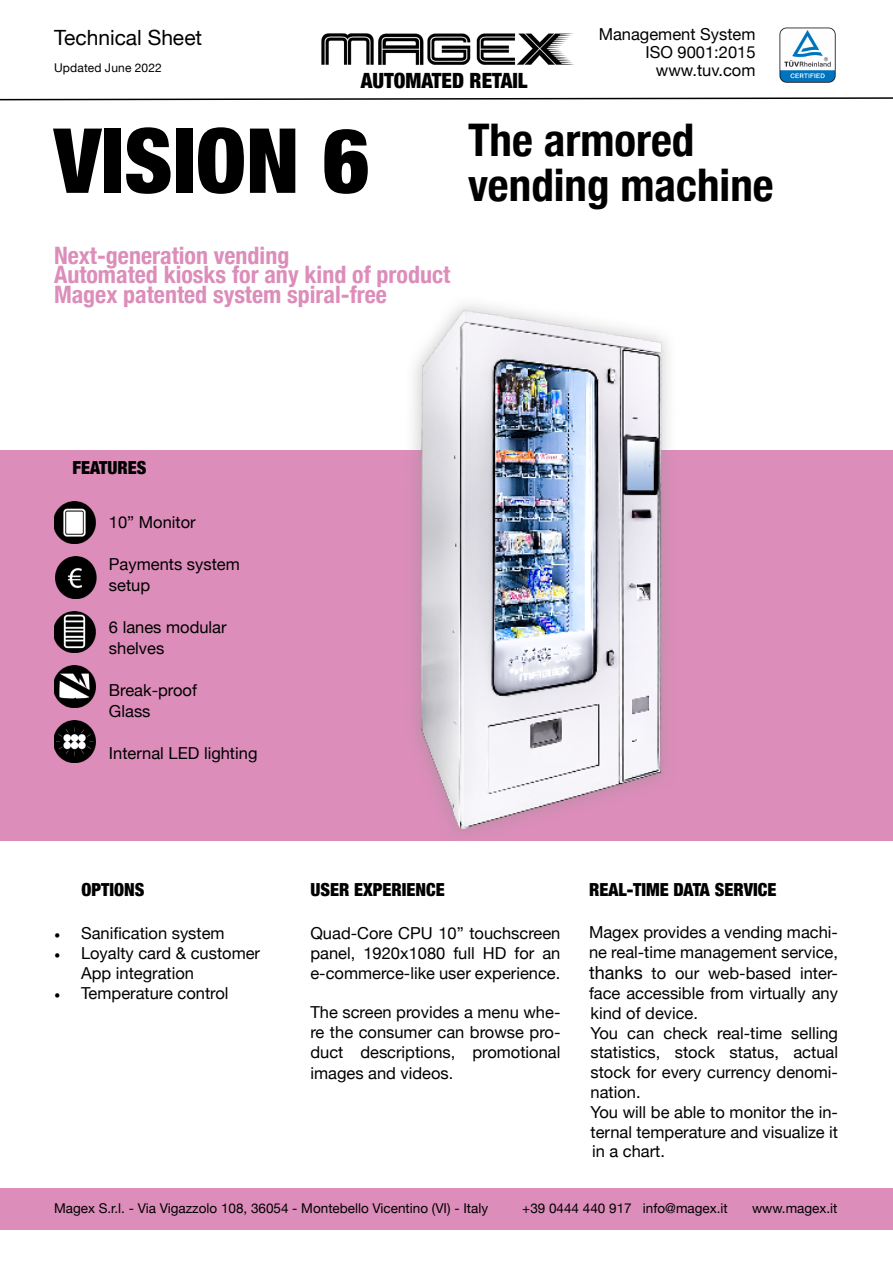
<style>
.page{position:relative;width:893px;height:1263px;background:#fff}
.page>*{position:absolute;margin:0;border:0;box-sizing:border-box;transform-origin:0 0}
.Titolo_-_Sottile__al{font:900 condensed 90px "Helvetica Neue";color:#000}
.Titolo{font:700 condensed 45px/45px "Helvetica Neue";color:#000}
.PARAGRAFO_BIANCO_H{font:700 condensed 24px "Helvetica Neue";color:#dc8dba}
.t1{font:900 condensed 21px "Helvetica Neue";color:#000}
.Folio{font:21px "Helvetica Neue";color:#000}
.t2{font:900 condensed 18px "Helvetica Neue";color:#000}
.t3{font:16.5px/19.8px "Helvetica Neue";color:#000;text-align:justify}
.t4{font:13.5px "Helvetica Neue";color:#000}
.Folio-2{font:12px "Helvetica Neue";letter-spacing:.015em;color:#000}
.s1{font-family:"Minion Pro"}
.s2{font-size:18px}
</style>
<div class="page">
<img style="left:321px;top:33px;width:253px;height:32px">
<svg style="left:0;top:97px;width:893px;height:4px"></svg>
<img style="left:779px;top:27px;width:56px;height:56px">
<div style="left:0;top:1188px;width:893px;height:42px;background:#dc8dba"></div>
<div style="left:0;top:450px;width:893px;height:390px;background:#dc8dba"></div>
<img style="left:54px;top:611px;width:42px;height:42px">
<img style="left:55px;top:556px;width:42px;height:42px">
<img style="left:54px;top:721px;width:42px;height:41px">
<img style="left:54px;top:666px;width:42px;height:42px">
<img style="left:54px;top:501px;width:42px;height:42px">
<img style="left:314px;top:304px;width:461px;height:537px">
<p class="Folio" style="left:54px;top:22px;width:150px">Technical Sheet</p>
<p class="Folio-2" style="left:54px;top:59px;width:109px">Updated June 2022</p>
<p class="t1" style="left:361px;top:63px;width:168px">AUTOMATED RETAIL</p>
<p class="t3" style="left:599px;top:26px;width:158px;line-height:18px;text-align:right">Management System<br>ISO 9001:2015 www.tuv.com</p>
<p class="Titolo_-_Sottile__al" style="left:54px;top:87px;width:317px">VISION 6</p>
<p class="PARAGRAFO_BIANCO_H" style="left:54px;top:235px;width:237px">Next-generation vending</p>
<p class="PARAGRAFO_BIANCO_H" style="left:54px;top:255px;width:398px">Automated kiosks for any kind of product</p>
<p class="PARAGRAFO_BIANCO_H" style="left:54px;top:274px;width:335px">Magex patented system spiral-free</p>
<p class="Titolo" style="left:468px;top:114px;width:307px">The armored vending machine</p>
<p class="t2" style="left:73px;top:452px;width:75px">FEATURES</p>
<p class="t3" style="left:109px;top:513px;width:88px">10” Monitor</p>
<p class="t3" style="left:109px;top:554px;width:132px;line-height:21px">Payments system setup</p>
<p class="t3" style="left:109px;top:617px;width:119px;line-height:21px">6 lanes modular shelves</p>
<p class="t3" style="left:109px;top:681px;width:90px">Break-proof</p>
<p class="t3" style="left:109px;top:702px;width:43px">Glass</p>
<p class="t3" style="left:109px;top:744px;width:150px">Internal LED lighting</p>
<p class="t2" style="left:81px;top:875px;width:64px">OPTIONS</p>
<p class="t3" style="left:54px;top:924px;width:172px"><span class="s1">•</span> Sanification system</p>
<p class="t3" style="left:81px;top:944px;width:181px;text-indent:-27px"><span class="s1">•</span> Loyalty card &amp; customer<br>App integration</p>
<p class="t3" style="left:54px;top:984px;width:176px"><span class="s1">•</span> Temperature control</p>
<p class="t2" style="left:310px;top:875px;width:136px">USER EXPERIENCE</p>
<p class="t3" style="left:310px;top:924px;width:251px">Quad-Core CPU 10” touchscreen panel, 1920x1080 full HD for an e-commerce-like user experience.</p>
<p class="t3" style="left:310px;top:1003px;width:251px;line-height:20.2px">The screen provides a menu whe&shy;re the consumer can browse pro&shy;duct descriptions, promotional images and videos.</p>
<p class="t2" style="left:589px;top:875px;width:189px">REAL-TIME DATA SERVICE</p>
<p class="t3" style="left:589px;top:923px;width:251px">Magex provides a vending machi&shy;ne real-time management service,</p>
<p class="t3" style="left:589px;top:964px;width:251px"><span class="s2">thanks</span> to our web-based inter&shy;face accessible from virtually any kind of device.</p>
<p class="t3" style="left:590px;top:1024px;width:249px">You can check real-time selling statistics, stock status, actual stock for every currency denomi&shy;nation.</p>
<p class="t3" style="left:590px;top:1103px;width:249px">You will be able to monitor the in&shy;ternal temperature and visualize it in a chart.</p>
<p class="t4" style="left:54px;top:1198px;width:436px">Magex S.r.l. - Via Vigazzolo 108, 36054 - Montebello Vicentino (VI) - Italy</p>
<p class="t4" style="left:522px;top:1198px;width:207px">+39 0444 440 917 info@magex.it</p>
<p class="t4" style="left:752px;top:1198px;width:87px">www.magex.it</p>
</div>
